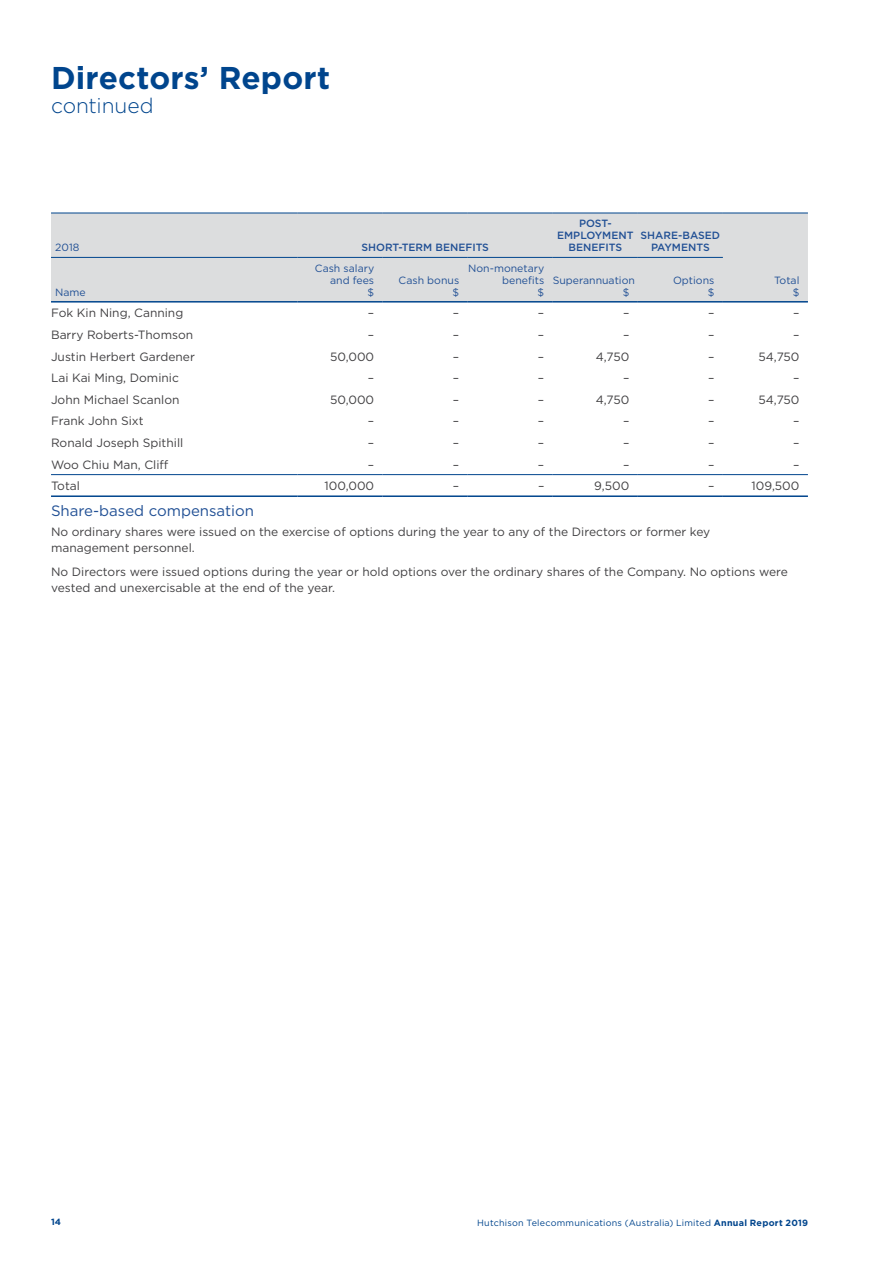
<style>
.page{position:relative;width:893px;height:1263px;background:#fff}
.page>*{position:absolute;margin:0;border:0;box-sizing:border-box;transform-origin:0 0}
.t1{font:700 31.5px "Gotham";letter-spacing:.005em;color:#00458d}
.t2{font:300 21px "Gotham";letter-spacing:-.005em;color:#00458d}
.t3{font:15px "Gotham";color:#215095}
.t4{font:12px/15.8px "Gotham";color:#414042}
.t5{font:10.5px/12px "Gotham";color:#215095;text-align:right}
.t6{font:500 10.5px/12px "Gotham";color:#215095;text-align:center}
.t7{font:9px "Gotham";letter-spacing:.025em;color:#00458d}
.t8{font:700 9px "Gotham";color:#00458d}
.s1{font-weight:700}
</style>
<div class="page">
<div style="left:51px;top:214px;width:757px;height:87px;background:#dcddde"></div>
<hr style="left:553px;top:213px;width:85px;height:1px;background:#00458d">
<hr style="left:638px;top:213px;width:85px;height:1px;background:#00458d">
<hr style="left:553px;top:257px;width:85px;height:1px;background:#00458d">
<hr style="left:638px;top:257px;width:85px;height:1px;background:#00458d">
<hr style="left:298px;top:301px;width:85px;height:2px;background:#00458d">
<hr style="left:383px;top:301px;width:85px;height:2px;background:#00458d">
<hr style="left:468px;top:301px;width:85px;height:2px;background:#00458d">
<hr style="left:553px;top:301px;width:85px;height:2px;background:#00458d">
<hr style="left:638px;top:301px;width:85px;height:2px;background:#00458d">
<hr style="left:298px;top:213px;width:85px;height:1px;background:#00458d">
<hr style="left:383px;top:213px;width:85px;height:1px;background:#00458d">
<hr style="left:468px;top:213px;width:85px;height:1px;background:#00458d">
<hr style="left:298px;top:257px;width:85px;height:1px;background:#00458d">
<hr style="left:383px;top:257px;width:85px;height:1px;background:#00458d">
<hr style="left:468px;top:257px;width:85px;height:1px;background:#00458d">
<hr style="left:51px;top:474px;width:247px;height:1px;background:#00458d">
<hr style="left:298px;top:474px;width:85px;height:1px;background:#00458d">
<hr style="left:383px;top:474px;width:85px;height:1px;background:#00458d">
<hr style="left:468px;top:474px;width:85px;height:1px;background:#00458d">
<hr style="left:553px;top:474px;width:85px;height:1px;background:#00458d">
<hr style="left:638px;top:474px;width:85px;height:1px;background:#00458d">
<hr style="left:723px;top:474px;width:85px;height:1px;background:#00458d">
<hr style="left:51px;top:495px;width:247px;height:2px;background:#00458d">
<hr style="left:298px;top:495px;width:85px;height:2px;background:#00458d">
<hr style="left:383px;top:495px;width:85px;height:2px;background:#00458d">
<hr style="left:468px;top:495px;width:85px;height:2px;background:#00458d">
<hr style="left:553px;top:495px;width:85px;height:2px;background:#00458d">
<hr style="left:638px;top:495px;width:85px;height:2px;background:#00458d">
<hr style="left:723px;top:495px;width:85px;height:2px;background:#00458d">
<hr style="left:723px;top:213px;width:85px;height:1px;background:#00458d">
<hr style="left:723px;top:301px;width:85px;height:2px;background:#00458d">
<hr style="left:51px;top:213px;width:247px;height:1px;background:#00458d">
<hr style="left:51px;top:301px;width:247px;height:2px;background:#00458d">
<hr style="left:51px;top:257px;width:247px;height:1px;background:#00458d">
<h1 class="t1" style="left:51px;top:57px;width:281px">Directors’ Report</h1>
<h2 class="t2" style="left:51px;top:92px;width:104px">continued</h2>
<p class="t5" style="left:55px;top:241px;width:26px">2018</p>
<p class="t6" style="left:361px;top:242px;width:129px">SHORT-TERM BENEFITS</p>
<p class="t6" style="left:557px;top:218px;width:78px">POST-<br>EMPLOYMENT<br>BENEFITS</p>
<p class="t6" style="left:641px;top:230px;width:81px">SHARE-BASED<br>PAYMENTS</p>
<p class="t5" style="left:315px;top:262px;width:61px">Cash salary and fees<br>$</p>
<p class="t5" style="left:399px;top:274px;width:62px">Cash bonus $</p>
<p class="t5" style="left:468px;top:262px;width:78px">Non-monetary benefits<br>$</p>
<p class="t5" style="left:623px;top:274px;width:14px;text-align:left;text-indent:-70px">Superannuation $</p>
<p class="t5" style="left:673px;top:274px;width:43px">Options $</p>
<p class="t5" style="left:774px;top:274px;width:27px">Total</p>
<p class="t5" style="left:55px;top:286px;width:32px">Name</p>
<p class="t5" style="left:793px;top:286px;width:8px">$</p>
<p class="t4" style="left:51px;top:305px;width:134px">Fok Kin Ning, Canning</p>
<p class="t4" style="left:368px;top:305px;width:8px">–</p>
<p class="t4" style="left:453px;top:305px;width:8px">–</p>
<p class="t4" style="left:538px;top:305px;width:8px">–</p>
<p class="t4" style="left:623px;top:305px;width:8px">–</p>
<p class="t4" style="left:708px;top:305px;width:8px">–</p>
<p class="t4" style="left:793px;top:305px;width:8px">–</p>
<p class="t4" style="left:51px;top:327px;width:144px">Barry Roberts-Thomson</p>
<p class="t4" style="left:368px;top:327px;width:8px">–</p>
<p class="t4" style="left:453px;top:327px;width:8px">–</p>
<p class="t4" style="left:538px;top:327px;width:8px">–</p>
<p class="t4" style="left:623px;top:327px;width:8px">–</p>
<p class="t4" style="left:708px;top:327px;width:8px">–</p>
<p class="t4" style="left:793px;top:327px;width:8px">–</p>
<p class="t4" style="left:51px;top:348px;width:145px">Justin Herbert Gardener</p>
<p class="t4" style="left:330px;top:348px;width:46px">50,000</p>
<p class="t4" style="left:453px;top:348px;width:8px">–</p>
<p class="t4" style="left:538px;top:348px;width:8px">–</p>
<p class="t4" style="left:596px;top:348px;width:35px">4,750</p>
<p class="t4" style="left:708px;top:348px;width:8px">–</p>
<p class="t4" style="left:759px;top:348px;width:42px">54,750</p>
<p class="t4" style="left:51px;top:370px;width:129px">Lai Kai Ming, Dominic</p>
<p class="t4" style="left:368px;top:370px;width:8px">–</p>
<p class="t4" style="left:453px;top:370px;width:8px">–</p>
<p class="t4" style="left:538px;top:370px;width:8px">–</p>
<p class="t4" style="left:623px;top:370px;width:8px">–</p>
<p class="t4" style="left:708px;top:370px;width:8px">–</p>
<p class="t4" style="left:793px;top:370px;width:8px">–</p>
<p class="t4" style="left:51px;top:391px;width:130px">John Michael Scanlon</p>
<p class="t4" style="left:330px;top:391px;width:46px">50,000</p>
<p class="t4" style="left:453px;top:391px;width:8px">–</p>
<p class="t4" style="left:538px;top:391px;width:8px">–</p>
<p class="t4" style="left:596px;top:391px;width:35px">4,750</p>
<p class="t4" style="left:708px;top:391px;width:8px">–</p>
<p class="t4" style="left:759px;top:391px;width:42px">54,750</p>
<p class="t4" style="left:51px;top:413px;width:94px">Frank John Sixt</p>
<p class="t4" style="left:368px;top:413px;width:8px">–</p>
<p class="t4" style="left:453px;top:413px;width:8px">–</p>
<p class="t4" style="left:538px;top:413px;width:8px">–</p>
<p class="t4" style="left:623px;top:413px;width:8px">–</p>
<p class="t4" style="left:708px;top:413px;width:8px">–</p>
<p class="t4" style="left:793px;top:413px;width:8px">–</p>
<p class="t4" style="left:51px;top:435px;width:134px">Ronald Joseph Spithill</p>
<p class="t4" style="left:368px;top:435px;width:8px">–</p>
<p class="t4" style="left:453px;top:435px;width:8px">–</p>
<p class="t4" style="left:538px;top:435px;width:8px">–</p>
<p class="t4" style="left:623px;top:435px;width:8px">–</p>
<p class="t4" style="left:708px;top:435px;width:8px">–</p>
<p class="t4" style="left:793px;top:435px;width:8px">–</p>
<p class="t4" style="left:51px;top:456px;width:119px">Woo Chiu Man, Cliff</p>
<p class="t4" style="left:368px;top:456px;width:8px">–</p>
<p class="t4" style="left:453px;top:456px;width:8px">–</p>
<p class="t4" style="left:538px;top:456px;width:8px">–</p>
<p class="t4" style="left:623px;top:456px;width:8px">–</p>
<p class="t4" style="left:708px;top:456px;width:8px">–</p>
<p class="t4" style="left:793px;top:456px;width:8px">–</p>
<p class="t4" style="left:51px;top:478px;width:30px">Total</p>
<p class="t4" style="left:325px;top:478px;width:51px">100,000</p>
<p class="t4" style="left:453px;top:478px;width:8px">–</p>
<p class="t4" style="left:538px;top:478px;width:8px">–</p>
<p class="t4" style="left:594px;top:478px;width:37px">9,500</p>
<p class="t4" style="left:708px;top:478px;width:8px">–</p>
<p class="t4" style="left:751px;top:478px;width:49px">109,500</p>
<p class="t3" style="left:51px;top:501px;width:205px">Share-based compensation</p>
<p class="t4" style="left:51px;top:524px;width:661px">No ordinary shares were issued on the exercise of options during the year to any of the Directors or former key management personnel.</p>
<p class="t4" style="left:51px;top:564px;width:738px">No Directors were issued options during the year or hold options over the ordinary shares of the Company. No options were vested and unexercisable at the end of the year.</p>
<p class="t8" style="left:51px;top:1215px;width:12px">14</p>
<p class="t7" style="left:477px;top:1217px;width:332px">Hutchison Telecommunications (Australia) Limited <span class="s1">Annual Report 2019</span></p>
</div>
